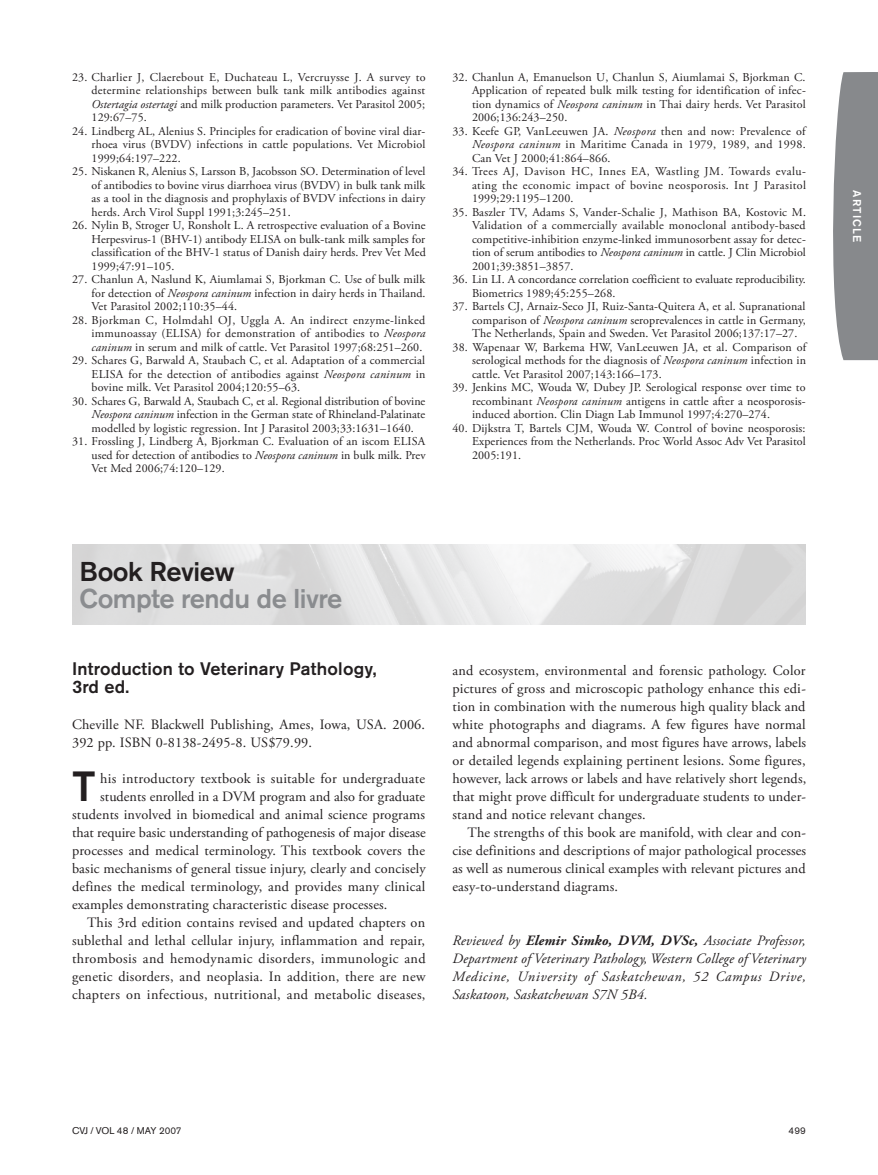
<style>
.page{position:relative;width:878px;height:1175px;background:#fff}
.page>*{position:absolute;margin:0;border:0;box-sizing:border-box;transform-origin:0 0}
.t1{font:500 41.85px "Akzidenz Grotesk BE";color:#231f20}
.t2{font:500 27px "Akzidenz Grotesk BE";letter-spacing:-.015em;color:#8a8c8f}
.t3{font:500 27px "Akzidenz Grotesk BE";letter-spacing:-.015em;color:#231f20}
.t4{font:500 18px/18px "Akzidenz Grotesk BE";letter-spacing:.015em;color:#231f20}
.t5{font:14.25px/18px "Adobe Garamond Pro";letter-spacing:.01em;color:#231f20;text-align:justify}
.t6{font:italic 14.25px/18px "Adobe Garamond Pro";letter-spacing:.01em;color:#231f20;text-align:justify}
.t7{font:12px/13.5px "Adobe Garamond Pro";letter-spacing:.01em;color:#231f20;text-align:justify}
.t8{font:500 11.25px "Akzidenz Grotesk BE";letter-spacing:.115em;color:#fff}
.t9{font:9.75px "Akzidenz Grotesk BE";color:#231f20}
.s1{font-style:italic}
.s2{font-weight:700}
</style>
<div class="page">
<svg style="left:833px;top:72px;width:45px;height:288px;background:#919396"></svg>
<p class="t7" style="left:92px;top:71px;width:335px;text-indent:-20px">23. Charlier J, Claerebout E, Duchateau L, Vercruysse J. A survey to determine relationships between bulk tank milk antibodies against <span class="s1">Ostertagia ostertagi</span> and milk production parameters. Vet Parasitol 2005; 129:67–75.</p>
<p class="t7" style="left:92px;top:125px;width:335px;text-indent:-20px">24. Lindberg AL, Alenius S. Principles for eradication of bovine viral diar&shy;rhoea virus (BVDV) infections in cattle populations. Vet Microbiol 1999;64:197–222.</p>
<p class="t7" style="left:92px;top:165px;width:335px;text-indent:-20px">25. Niskanen R, Alenius S, Larsson B, Jacobsson SO. Determination of level of antibodies to bovine virus diarrhoea virus (BVDV) in bulk tank milk as a tool in the diagnosis and prophylaxis of BVDV infections in dairy herds. Arch Virol Suppl 1991;3:245–251.</p>
<p class="t7" style="left:92px;top:219px;width:336px;text-indent:-20px">26. Nylin B, Stroger U, Ronsholt L. A retrospective evaluation of a Bovine Herpesvirus-1 (BHV-1) antibody ELISA on bulk-tank milk samples for classification of the BHV-1 status of Danish dairy herds. Prev Vet Med 1999;47:91–105.</p>
<p class="t7" style="left:92px;top:273px;width:335px;text-indent:-20px">27. Chanlun A, Naslund K, Aiumlamai S, Bjorkman C. Use of bulk milk for detection of <span class="s1">Neospora caninum</span> infection in dairy herds in Thailand.<br>Vet Parasitol 2002;110:35–44.</p>
<p class="t7" style="left:92px;top:314px;width:335px;text-indent:-20px">28. Bjorkman C, Holmdahl OJ, Uggla A. An indirect enzyme-linked immuno-assay (ELISA) for demonstration of antibodies to <span class="s1">Neospora caninum</span> in serum and milk of cattle. Vet Parasitol 1997;68:251–260.</p>
<p class="t7" style="left:92px;top:354px;width:335px;text-indent:-19px">29. Schares G, Barwald A, Staubach C, et al. Adaptation of a commercial ELISA for the detection of antibodies against <span class="s1">Neospora caninum</span> in bovine milk. Vet Parasitol 2004;120:55–63.</p>
<p class="t7" style="left:92px;top:395px;width:335px;text-indent:-20px">30. Schares G, Barwald A, Staubach C, et al. Regional distribution of bovine <span class="s1">Neospora caninum</span> infection in the German state of Rhineland-Palatinate modelled by logistic regression. Int J Parasitol 2003;33:1631–1640.</p>
<p class="t7" style="left:92px;top:435px;width:335px;text-indent:-20px">31. Frossling J, Lindberg A, Bjorkman C. Evaluation of an iscom ELISA used for detection of antibodies to <span class="s1">Neospora caninum</span> in bulk milk. Prev Vet Med 2006;74:120–129.</p>
<p class="t7" style="left:472px;top:71px;width:335px;text-indent:-20px">32. Chanlun A, Emanuelson U, Chanlun S, Aiumlamai S, Bjorkman C.<br>Application of repeated bulk milk testing for identification of infec&shy;tion dynamics of <span class="s1">Neospora caninum</span> in Thai dairy herds. Vet Parasitol 2006;136:243–250.</p>
<p class="t7" style="left:472px;top:125px;width:335px;text-indent:-20px">33. Keefe GP, VanLeeuwen JA. <span class="s1">Neospora</span> then and now: Prevalence of <span class="s1">Neospora caninum</span> in Maritime Canada in 1979, 1989, and 1998.<br>Can Vet J 2000;41:864–866.</p>
<p class="t7" style="left:472px;top:165px;width:335px;text-indent:-20px">34. Trees AJ, Davison HC, Innes EA, Wastling JM. Towards evalu&shy;ating the economic impact of bovine neosporosis. Int J Parasitol 1999;29:1195–1200.</p>
<p class="t7" style="left:472px;top:206px;width:335px;text-indent:-20px">35. Baszler TV, Adams S, Vander-Schalie J, Mathison BA, Kostovic M.<br>Validation of a commercially available monoclonal antibody-based competitive-inhibition enzyme-linked immunosorbent assay for detec&shy;tion of serum antibodies to <span class="s1">Neospora caninum</span> in cattle. J Clin Microbiol 2001;39:3851–3857.</p>
<p class="t7" style="left:472px;top:273px;width:335px;text-indent:-20px">36. Lin LI. A concordance correlation coefficient to evaluate reproducibility.<br>Biometrics 1989;45:255–268.</p>
<p class="t7" style="left:472px;top:300px;width:335px;text-indent:-20px">37. Bartels CJ, Arnaiz-Seco JI, Ruiz-Santa-Quitera A, et al. Supranational comparison of <span class="s1">Neospora caninum</span> seroprevalences in cattle in Germany, The Netherlands, Spain and Sweden. Vet Parasitol 2006;137:17–27.</p>
<p class="t7" style="left:472px;top:341px;width:335px;text-indent:-20px">38. Wapenaar W, Barkema HW, VanLeeuwen JA, et al. Comparison of serological methods for the diagnosis of <span class="s1">Neospora caninum</span> infection in cattle. Vet Parasitol 2007;143:166–173.</p>
<p class="t7" style="left:472px;top:381px;width:335px;text-indent:-20px">39. Jenkins MC, Wouda W, Dubey JP. Serological response over time to recombinant <span class="s1">Neospora caninum</span> antigens in cattle after a neosporosis&shy;induced abortion. Clin Diagn Lab Immunol 1997;4:270–274.</p>
<p class="t7" style="left:472px;top:422px;width:335px;text-indent:-20px">40. Dijkstra T, Bartels CJM, Wouda W. Control of bovine neosporosis:<br>Experiences from the Netherlands. Proc World Assoc Adv Vet Parasitol 2005:191.</p>
<h2 class="t3" style="left:80px;top:555px;width:157px">Book Review</h2>
<h2 class="t2" style="left:80px;top:582px;width:264px">Compte rendu de livre</h2>
<h3 class="t4" style="left:72px;top:660px;width:306px">Introduction to Veterinary Pathology,<br>3rd ed.</h3>
<p class="t5" style="left:72px;top:716px;width:354px">Cheville NF. Blackwell Publishing, Ames, Iowa, USA. 2006.<br>392 pp. ISBN 0-8138-2495-8. US$79.99.</p>
<h1 class="t1" style="left:72px;top:761px;width:25px">T</h1>
<p class="t5" style="left:100px;top:770px;width:326px">his introductory textbook is suitable for undergraduate</p>
<p class="t5" style="left:100px;top:788px;width:326px">students enrolled in a DVM program and also for graduate</p>
<p class="t5" style="left:72px;top:806px;width:354px">students involved in biomedical and animal science programs</p>
<p class="t5" style="left:72px;top:824px;width:355px">that require basic understanding of pathogenesis of major disease</p>
<p class="t5" style="left:72px;top:842px;width:354px">processes and medical terminology. This textbook covers the</p>
<p class="t5" style="left:72px;top:860px;width:355px">basic mechanisms of general tissue injury, clearly and concisely</p>
<p class="t5" style="left:72px;top:878px;width:355px">defines the medical terminology, and provides many clinical</p>
<p class="t5" style="left:72px;top:896px;width:317px">examples demonstrating characteristic disease processes.</p>
<p class="t5" style="left:87px;top:914px;width:339px">This 3rd edition contains revised and updated chapters on</p>
<p class="t5" style="left:72px;top:932px;width:354px">sublethal and lethal cellular injury, inflammation and repair,</p>
<p class="t5" style="left:72px;top:950px;width:355px">thrombosis and hemodynamic disorders, immunologic and</p>
<p class="t5" style="left:72px;top:968px;width:355px">genetic disorders, and neoplasia. In addition, there are new</p>
<p class="t5" style="left:72px;top:986px;width:355px">chapters on infectious, nutritional, and metabolic diseases,</p>
<p class="t5" style="left:452px;top:661px;width:355px">and ecosystem, environmental and forensic pathology. Color pictures of gross and microscopic pathology enhance this edi&shy;tion in combination with the numerous high quality black and white photographs and diagrams. A few figures have normal and abnormal comparison, and most figures have arrows, labels or detailed legends explaining pertinent lesions. Some figures, however, lack arrows or labels and have relatively short legends, that might prove difficult for undergraduate students to under&shy;stand and notice relevant changes.</p>
<p class="t5" style="left:452px;top:823px;width:355px;text-indent:15px">The strengths of this book are manifold, with clear and con&shy;cise definitions and descriptions of major pathological processes as well as numerous clinical examples with relevant pictures and easy-to-understand diagrams.</p>
<p class="t6" style="left:452px;top:931px;width:355px">Reviewed by <span class="s2">Elemir Simko, DVM, DVSc,</span> Associate Professor, Department of Veterinary Pathology, Western College of Veterinary Medicine, University of Saskatchewan, 52 Campus Drive, Saskatoon, Saskatchewan S7N 5B4.</p>
<p class="t8" style="left:864px;top:190px;width:54px;rotate:90deg">ARTICLE</p>
<p class="t9" style="left:72px;top:1125px;width:111px">CVJ / VOL 48 / MAY 2007</p>
<p class="t9" style="left:788px;top:1125px;width:19px">499</p>
</div>
